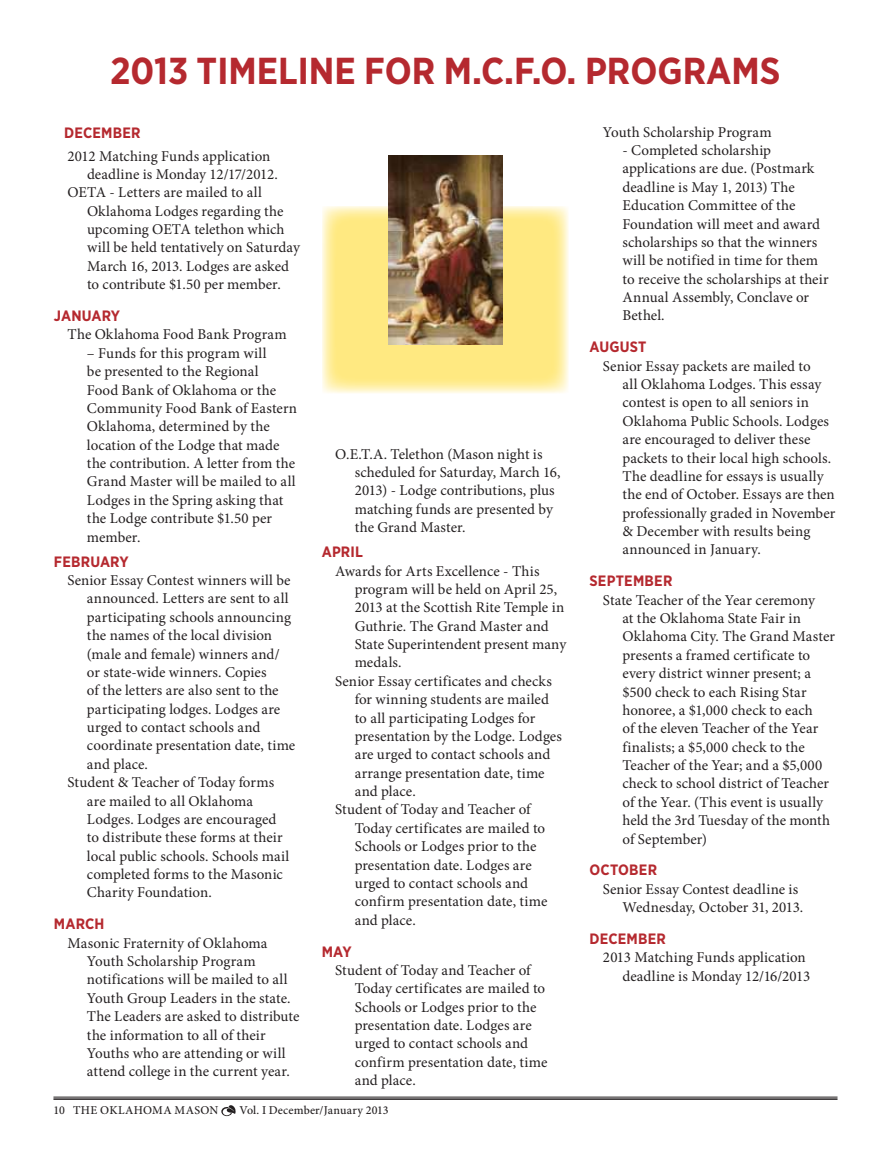
<style>
.page{position:relative;width:891px;height:1161px;background:#fff}
.page>*{position:absolute;margin:0;border:0;box-sizing:border-box;transform-origin:0 0}
.t1{font:700 37.5px "Gotham Narrow";color:#b5292f}
.t2{font:15px/18.3px "Minion Pro";letter-spacing:.005em;color:#231f20}
.t3{font:700 15px "Gotham Narrow";letter-spacing:.01em;color:#b5292f}
.t4{font:500 12px "Minion Pro";letter-spacing:.02em;color:#231f20}
</style>
<div class="page">
<hr style="left:53px;top:1097px;width:785px;height:1px;background:#231f20">
<hr style="left:53px;top:1098px;width:785px;height:2px;background:#231f20">
<svg style="left:221px;top:1105px;width:15px;height:11px"></svg>
<svg style="left:322px;top:206px;width:246px;height:187px;fill:#ffe981"></svg>
<img style="left:388px;top:156px;width:115px;height:189px">
<h1 class="t1" style="left:110px;top:47px;width:167px">2013 TI MELINE</h1>
<h1 class="t1" style="left:364px;top:47px;width:319px">FOR M.C.F.O. PROGRA</h1>
<h1 class="t1" style="left:732px;top:47px;width:48px">MS</h1>
<p class="t3" style="left:64px;top:123px;width:59px">DECEMBER</p>
<p class="t2" style="left:68px;top:147px;width:204px">2012 Matching Funds application</p>
<p class="t2" style="left:87px;top:165px;width:193px">deadline is Monday 12/17/2012.</p>
<p class="t2" style="left:68px;top:183px;width:196px">OETA - Letters are mailed to all</p>
<p class="t2" style="left:87px;top:202px;width:198px">Oklahoma Lodges regarding the</p>
<p class="t2" style="left:87px;top:220px;width:199px">upcoming OETA telethon which</p>
<p class="t2" style="left:87px;top:239px;width:214px">will be held tentatively on Saturday</p>
<p class="t2" style="left:87px;top:257px;width:204px">March 16, 2013. Lodges are asked</p>
<p class="t2" style="left:87px;top:275px;width:195px">to contribute $1.50 per member.</p>
<p class="t3" style="left:54px;top:306px;width:18px">JANUARY</p>
<p class="t2" style="left:67px;top:326px;width:221px">The Oklahoma Food Bank Program</p>
<p class="t2" style="left:87px;top:344px;width:212px">– Funds for this program will<br>be presented to the Regional<br>Food Bank of Oklahoma or the<br>Community Food Bank of Eastern<br>Oklahoma, determined by the location of the Lodge that made the contribution. A letter from the<br>Grand Master will be mailed to all<br>Lodges in the Spring asking that the Lodge contribute $1.50 per member.</p>
<p class="t3" style="left:54px;top:552px;width:19px">FEBRUARY</p>
<p class="t2" style="left:67px;top:571px;width:225px">Senior Essay Contest winners will be</p>
<p class="t2" style="left:87px;top:590px;width:203px">announced. Letters are sent to all</p>
<p class="t2" style="left:87px;top:608px;width:206px">participating schools announcing</p>
<p class="t2" style="left:87px;top:626px;width:187px">the names of the local division</p>
<p class="t2" style="left:87px;top:645px;width:194px">(male and female) winners and/</p>
<p class="t2" style="left:87px;top:663px;width:181px">or state-wide winners. Copies</p>
<p class="t2" style="left:87px;top:681px;width:193px">of the letters are also sent to the</p>
<p class="t2" style="left:87px;top:700px;width:195px">participating lodges. Lodges are</p>
<p class="t2" style="left:87px;top:718px;width:175px">urged to contact schools and</p>
<p class="t2" style="left:87px;top:737px;width:210px">coordinate presentation date, time</p>
<p class="t2" style="left:87px;top:755px;width:63px">and place.</p>
<p class="t2" style="left:67px;top:773px;width:208px">Student &amp; Teacher of Today forms</p>
<p class="t2" style="left:87px;top:792px;width:168px">are mailed to all Oklahoma</p>
<p class="t2" style="left:87px;top:810px;width:191px">Lodges. Lodges are encouraged</p>
<p class="t2" style="left:87px;top:828px;width:197px">to distribute these forms at their</p>
<p class="t2" style="left:87px;top:847px;width:204px">local public schools. Schools mail</p>
<p class="t2" style="left:87px;top:865px;width:197px">completed forms to the Masonic</p>
<p class="t2" style="left:87px;top:884px;width:126px">Charity Foundation.</p>
<p class="t3" style="left:54px;top:914px;width:22px">MARCH</p>
<p class="t2" style="left:87px;top:934px;width:214px;text-indent:-20px">Masonic Fraternity of Oklahoma<br>Youth Scholarship Program notifications will be mailed to all<br>Youth Group Leaders in the state.<br>The Leaders are asked to distribute the information to all of their<br>Youths who are attending or will attend college in the current year.</p>
<p class="t2" style="left:355px;top:445px;width:207px;text-indent:-19px">O.E.T.A. Telethon (Mason night is scheduled for Saturday, March 16,<br>2013) - Lodge contributions, plus matching funds are presented by the Grand Master.</p>
<p class="t3" style="left:322px;top:542px;width:10px">APRIL</p>
<p class="t2" style="left:335px;top:562px;width:206px">Awards for Arts Excellence - This</p>
<p class="t2" style="left:355px;top:580px;width:204px">program will be held on April 25,</p>
<p class="t2" style="left:355px;top:598px;width:211px">2013 at the Scottish Rite Temple in</p>
<p class="t2" style="left:355px;top:617px;width:196px">Guthrie. The Grand Master and</p>
<p class="t2" style="left:355px;top:635px;width:213px">State Superintendent present many</p>
<p class="t2" style="left:355px;top:654px;width:48px">medals.</p>
<p class="t2" style="left:335px;top:672px;width:218px">Senior Essay certificates and checks</p>
<p class="t2" style="left:355px;top:690px;width:196px">for winning students are mailed</p>
<p class="t2" style="left:355px;top:709px;width:182px">to all participating Lodges for</p>
<p class="t2" style="left:355px;top:727px;width:209px">presentation by the Lodge. Lodges</p>
<p class="t2" style="left:355px;top:745px;width:197px">are urged to contact schools and</p>
<p class="t2" style="left:355px;top:764px;width:191px">arrange presentation date, time</p>
<p class="t2" style="left:355px;top:782px;width:63px">and place.</p>
<p class="t2" style="left:335px;top:801px;width:197px">Student of Today and Teacher of</p>
<p class="t2" style="left:355px;top:819px;width:192px">Today certificates are mailed to</p>
<p class="t2" style="left:355px;top:837px;width:183px">Schools or Lodges prior to the</p>
<p class="t2" style="left:355px;top:856px;width:179px">presentation date. Lodges are</p>
<p class="t2" style="left:355px;top:874px;width:175px">urged to contact schools and</p>
<p class="t2" style="left:355px;top:892px;width:194px">confirm presentation date, time</p>
<p class="t2" style="left:355px;top:911px;width:63px">and place.</p>
<p class="t3" style="left:322px;top:942px;width:22px">MAY</p>
<p class="t2" style="left:355px;top:961px;width:194px;text-indent:-19px">Student of Today and Teacher of<br>Today certificates are mailed to<br>Schools or Lodges prior to the presentation date. Lodges are urged to contact schools and confirm presentation date, time and place.</p>
<p class="t4" style="left:54px;top:1102px;width:166px">10 The Oklahoma Mason</p>
<p class="t4" style="left:239px;top:1102px;width:151px">Vol. I December/January 2013</p>
<p class="t2" style="left:603px;top:123px;width:170px">Youth Scholarship Program</p>
<p class="t2" style="left:622px;top:141px;width:208px">- Completed scholarship applications are due. (Postmark deadline is May 1, 2013) The<br>Education Committee of the<br>Foundation will meet and award scholarships so that the winners will be notified in time for them to receive the scholarships at their<br>Annual Assembly, Conclave or<br>Bethel.</p>
<p class="t3" style="left:589px;top:337px;width:11px">AUGUST</p>
<p class="t2" style="left:622px;top:357px;width:214px;text-indent:-20px">Senior Essay packets are mailed to<br>all Oklahoma Lodges. This essay contest is open to all seniors in<br>Oklahoma Public Schools. Lodges are encouraged to deliver these packets to their local high schools.<br>The deadline for essays is usually the end of October. Essays are then professionally graded in November &amp; December with results being announced in January.</p>
<p class="t3" style="left:589px;top:571px;width:10px">SEPTE</p>
<p class="t3" style="left:633px;top:571px;width:22px">MBER</p>
<p class="t2" style="left:622px;top:591px;width:214px;text-indent:-20px">State Teacher of the Year ceremony<br>at the Oklahoma State Fair in<br>Oklahoma City. The Grand Master presents a framed certificate to every district winner present; a $500 check to each Rising Star honoree, a $1,000 check to each<br>of the eleven Teacher of the Year finalists; a $5,000 check to the<br>Teacher of the Year; and a $5,000 check to school district of Teacher of the Year. (This event is usually held the 3rd Tuesday of the month of September)</p>
<p class="t3" style="left:589px;top:861px;width:50px">OCTOBER</p>
<p class="t2" style="left:622px;top:880px;width:182px;text-indent:-20px">Senior Essay Contest deadline is<br>Wednesday, October 31, 2013.</p>
<p class="t3" style="left:589px;top:929px;width:59px">DECEMBER</p>
<p class="t2" style="left:603px;top:949px;width:209px;text-align:right">2013 Matching Funds application deadline is Monday 12/16/2013</p>
</div>
